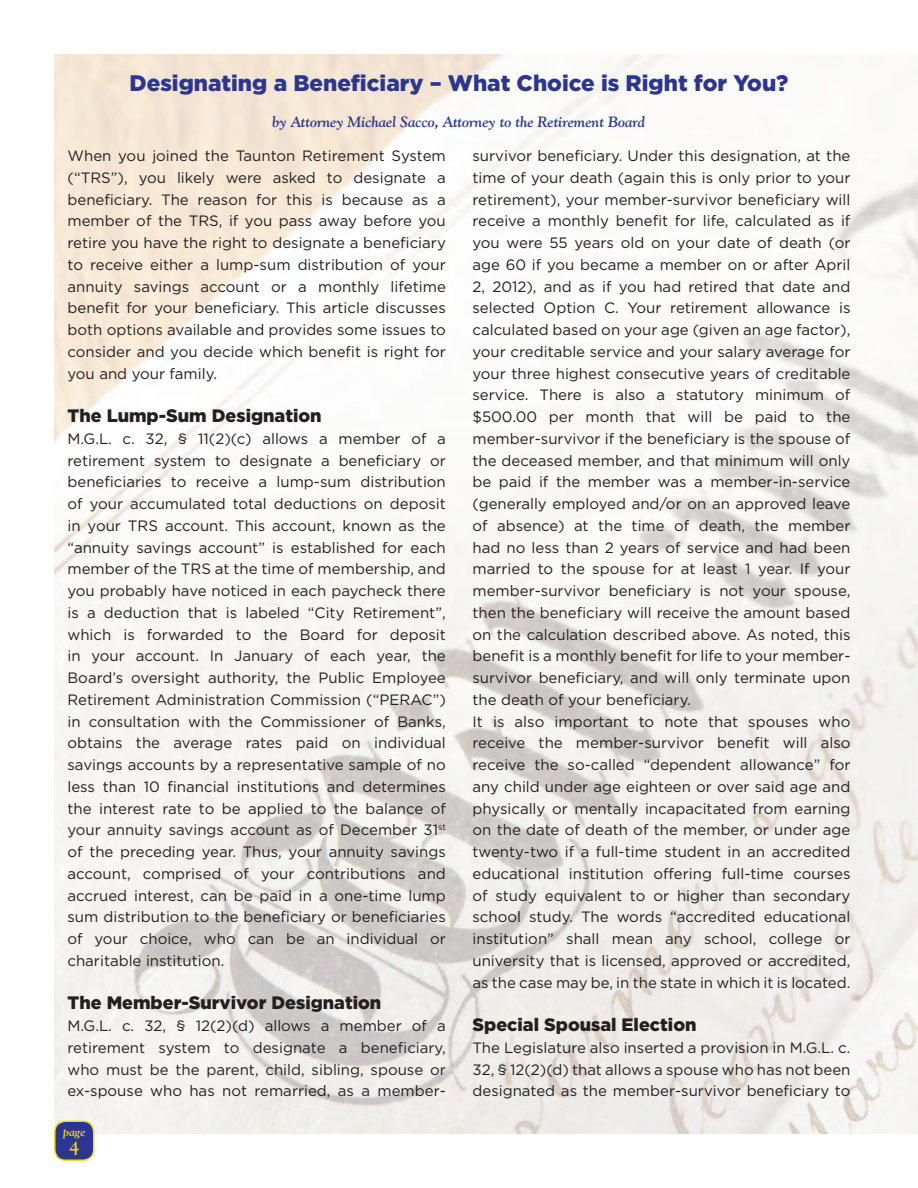
<style>
.page{position:relative;width:918px;height:1188px;background:#fff}
.page>*{position:absolute;margin:0;border:0;box-sizing:border-box;transform-origin:0 0}
.t1{font:900 22.5px "Gotham";color:#2c358f}
.t2{font:900 18px "Gotham";color:#231f20}
.t3{font:700 18px "Goudy Old Style BT";color:#fadd13}
.t4{font:15px/21.8px "Gotham";color:#231f20;text-align:justify}
.t5{font:italic 700 15px "Goudy Old Style BT";color:#2c358f}
.t6{font:italic 700 12px "Goudy Old Style BT";color:#fadd13}
</style>
<div class="page">
<img style="left:54px;top:54px;width:864px;height:1080px">
<div style="left:55px;top:1121px;width:39px;height:39px;background:#2c358f;border-radius:11px"></div>
<div style="left:54px;top:1120px;width:40px;height:41px;border:2px solid #fadd13;border-radius:11px"></div>
<p class="t1" style="left:130px;top:70px;width:660px">Designating a Beneficiary – What Choice is Right for You?</p>
<p class="t5" style="left:273px;top:112px;width:374px">by Attorney Michael Sacco, Attorney to the Retirement Board</p>
<p class="t4" style="left:68px;top:145px;width:380px">When you joined the Taunton Retirement System (“TRS”), you likely were asked to designate a beneficiary. The reason for this is because as a member of the TRS, if you pass away before you retire you have the right to designate a beneficiary to receive either a lump-sum distribution of your annuity savings account or a monthly lifetime benefit for your beneficiary. This article discusses both options available and provides some issues to consider and you decide which benefit is right for you and your family.</p>
<p class="t2" style="left:68px;top:405px;width:256px">The Lump-Sum Designation</p>
<p class="t4" style="left:68px;top:427px;width:380px">M.G.L. c. 32, § 11(2)(c) allows a member of a retirement system to designate a beneficiary or beneficiaries to receive a lump-sum distribution of your accumulated total deductions on deposit in your TRS account. This account, known as the “annuity savings account” is established for each member of the TRS at the time of membership, and you probably have noticed in each paycheck there is a deduction that is labeled “City Retirement”, which is forwarded to the Board for deposit in your account. In January of each year, the Board’s oversight authority, the Public Employee Retirement Administration Commission (“PERAC”) in consultation with the Commissioner of Banks, obtains the average rates paid on individual savings accounts by a representative sample of no less than 10 financial institutions and determines the interest rate to be applied to the balance of your annuity savings account as of December 31<sup>st </sup>of the preceding year. Thus, your annuity savings account, comprised of your contributions and accrued interest, can be paid in a one-time lump sum distribution to the beneficiary or beneficiaries of your choice, who can be an individual or charitable institution.</p>
<p class="t2" style="left:68px;top:993px;width:315px">The Member-Survivor Designation</p>
<p class="t4" style="left:68px;top:1015px;width:380px">M.G.L. c. 32, § 12(2)(d) allows a member of a retirement system to designate a beneficiary, who must be the parent, child, sibling, spouse or ex-spouse who has not remarried, as a member-</p>
<p class="t4" style="left:472px;top:145px;width:380px">survivor beneficiary. Under this designation, at the time of your death (again this is only prior to your retirement), your member-survivor beneficiary will receive a monthly benefit for life, calculated as if you were 55 years old on your date of death (or age 60 if you became a member on or after April 2, 2012), and as if you had retired that date and selected Option C. Your retirement allowance is calculated based on your age (given an age factor), your creditable service and your salary average for your three highest consecutive years of creditable service. There is also a statutory minimum of $500.00 per month that will be paid to the member-survivor if the beneficiary is the spouse of the deceased member, and that minimum will only be paid if the member was a member-in-service (generally employed and/or on an approved leave of absence) at the time of death, the member had no less than 2 years of service and had been married to the spouse for at least 1 year. If your member-survivor beneficiary is not your spouse, then the beneficiary will receive the amount based on the calculation described above. As noted, this benefit is a monthly benefit for life to your member&shy;survivor beneficiary, and will only terminate upon the death of your beneficiary.</p>
<p class="t4" style="left:472px;top:710px;width:380px">It is also important to note that spouses who receive the member-survivor benefit will also receive the so-called “dependent allowance” for any child under age eighteen or over said age and physically or mentally incapacitated from earning on the date of death of the member, or under age twenty-two if a full-time student in an accredited educational institution offering full-time courses of study equivalent to or higher than secondary school study. The words “accredited educational institution” shall mean any school, college or university that is licensed, approved or accredited, as the case may be, in the state in which it is located.</p>
<p class="t2" style="left:472px;top:1014px;width:226px">Special Spousal Election</p>
<p class="t4" style="left:472px;top:1036px;width:380px">The Legislature also inserted a provision in M.G.L. c.<br>32, § 12(2)(d) that allows a spouse who has not been designated as the member-survivor beneficiary to</p>
<p class="t6" style="left:63px;top:1124px;width:24px">page</p>
<p class="t3" style="left:69px;top:1136px;width:11px">4</p>
</div>
